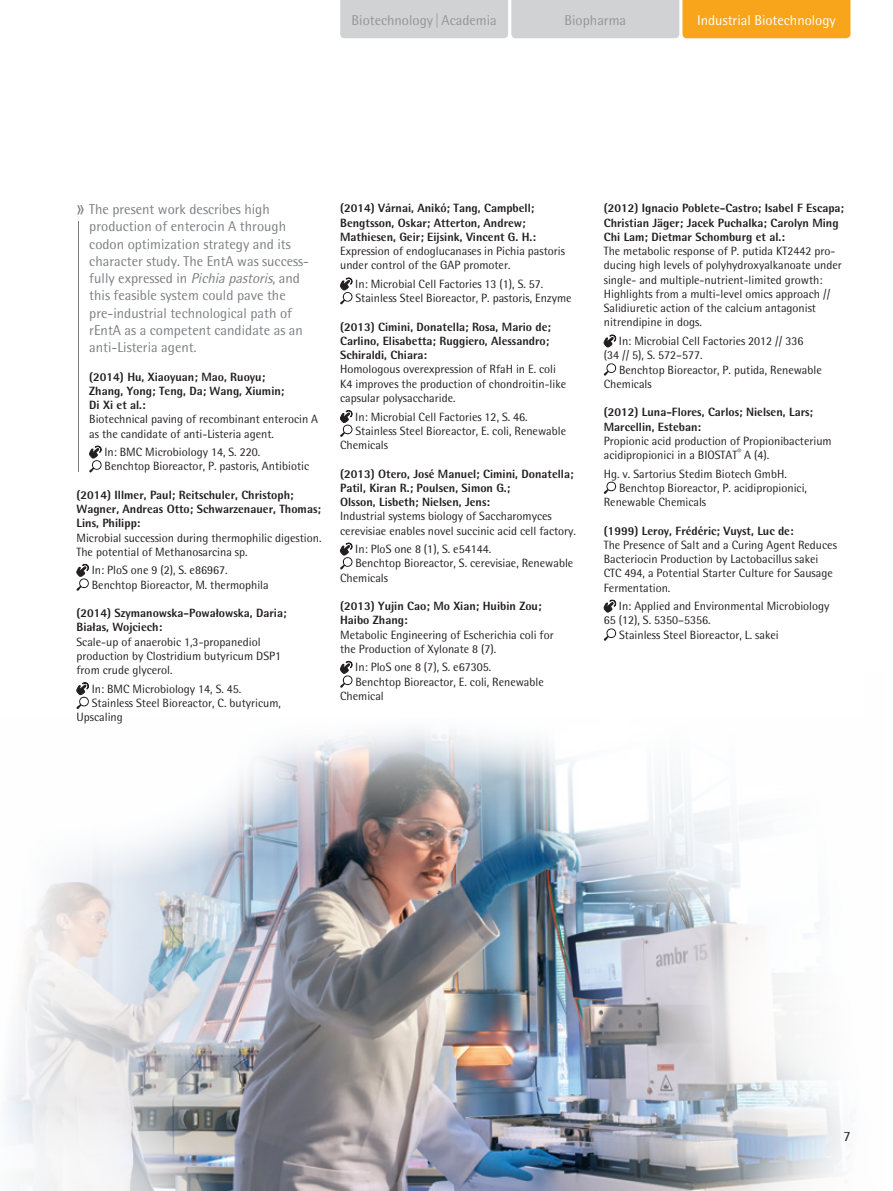
<style>
.page{position:relative;width:893px;height:1191px;background:#fff}
.page>*{position:absolute;margin:0;border:0;box-sizing:border-box;transform-origin:0 0}
.t1{font:14.25px/17.2px "Sartorius Rotis Sans 2013";color:#7c7e81}
.t2{font:14.25px "Sartorius Rotis Sans 2013";color:#939598}
.t3{font:14.25px "Sartorius Rotis Sans 2013";color:#fff}
.t4{font:14.25px "Sartorius Rotis Sans 2013";color:#231f20}
.t5{font:12px/14.2px "Sartorius Rotis Sans 2013";color:#231f20}
.t6{font:800 12px/14.2px "Sartorius Rotis Sans 2013";color:#231f20}
.s1{font-weight:300;font-size:25.65px}
.s2{font-style:italic}
</style>
<div class="page">
<img style="left:11px;top:855px;width:684px;height:336px">
<img style="left:316px;top:768px;width:203px;height:87px">
<svg style="left:11px;top:768px;width:305px;height:116px;fill:#f6f7f9"></svg>
<img style="left:519px;top:800px;width:232px;height:130px">
<svg style="left:368px;top:492px;width:323px;height:308px"></svg>
<svg style="left:5px;top:1080px;width:234px;height:111px"></svg>
<svg style="left:690px;top:869px;width:120px;height:276px;fill:#f7f6f6"></svg>
<svg style="left:695px;top:1072px;width:154px;height:119px"></svg>
<svg style="left:252px;top:492px;width:283px;height:276px"></svg>
<svg style="left:340px;top:277px;width:13px;height:27px"></svg>
<svg style="left:340px;top:410px;width:13px;height:27px"></svg>
<svg style="left:340px;top:542px;width:13px;height:27px"></svg>
<svg style="left:340px;top:660px;width:13px;height:28px"></svg>
<svg style="left:89px;top:445px;width:13px;height:27px"></svg>
<svg style="left:76px;top:563px;width:13px;height:28px"></svg>
<svg style="left:76px;top:682px;width:13px;height:27px"></svg>
<hr style="left:78px;top:221px;width:1px;height:250px;background:#7c7e81">
<svg style="left:603px;top:334px;width:14px;height:14px"></svg>
<svg style="left:604px;top:363px;width:13px;height:13px"></svg>
<svg style="left:604px;top:481px;width:13px;height:13px"></svg>
<svg style="left:603px;top:599px;width:14px;height:14px"></svg>
<svg style="left:604px;top:628px;width:13px;height:13px"></svg>
<svg style="left:340px;top:0;width:510px;height:38px;background:#dec398"></svg>
<p class="t2" style="left:352px;top:11px;width:147px">Biotechnology |Academia</p>
<p class="t2" style="left:565px;top:11px;width:63px">Biopharma</p>
<p class="t3" style="left:697px;top:11px;width:140px">Industrial Biotechnology</p>
<p class="t1" style="left:89px;top:200px;width:219px;text-indent:-13px"><span class="s1">»</span> The present work describes high production of enterocin A through codon optimization strategy and its character study. The EntA was success&shy;fully expressed in <span class="s2">Pichia pastoris</span>, and this feasible system could pave the pre-industrial technological path of rEntA as a competent candidate as an anti-Listeria agent.</p>
<p class="t6" style="left:89px;top:369px;width:197px">(2014) Hu, Xiaoyuan; Mao, Ruoyu;<br>Zhang, Yong; Teng, Da; Wang, Xiumin;<br>Di Xi et al.:</p>
<p class="t5" style="left:89px;top:412px;width:230px">Biotechnical paving of recombinant enterocin A as the candidate of anti-Listeria agent.</p>
<p class="t5" style="left:104px;top:445px;width:206px">In: BMC Microbiology 14, S. 220.<br>Benchtop Bioreactor, P. pastoris, Antibiotic</p>
<p class="t6" style="left:77px;top:487px;width:246px">(2014) Illmer, Paul; Reitschuler, Christoph;<br>Wagner, Andreas Otto; Schwarzenauer, Thomas;<br>Lins, Philipp:</p>
<p class="t5" style="left:77px;top:530px;width:246px">Microbial succession during thermophilic digestion.<br>The potential of Methanosarcina sp.</p>
<p class="t5" style="left:92px;top:563px;width:179px">In: PloS one 9 (2), S. e86967.<br>Benchtop Bioreactor, M. thermophila</p>
<p class="t6" style="left:77px;top:606px;width:212px">(2014) Szymanowska-Powałowska, Daria;<br>Białas, Wojciech:</p>
<p class="t5" style="left:77px;top:634px;width:206px">Scale-up of anaerobic 1,3-propanediol production by Clostridium butyricum DSP1 from crude glycerol.</p>
<p class="t5" style="left:92px;top:681px;width:151px">In: BMC Microbiology 14, S. 45.</p>
<p class="t5" style="left:92px;top:695px;width:191px">Stainless Steel Bioreactor, C. butyricum,</p>
<p class="t5" style="left:77px;top:710px;width:48px">Upscaling</p>
<p class="t6" style="left:340px;top:201px;width:197px">(2014) Várnai, Anikó; Tang, Campbell;<br>Bengtsson, Oskar; Atterton, Andrew;<br>Mathiesen, Geir; Eijsink, Vincent G. H.:</p>
<p class="t5" style="left:340px;top:244px;width:226px">Expression of endoglucanases in Pichia pastoris under control of the GAP promoter.</p>
<p class="t5" style="left:355px;top:277px;width:218px">In: Microbial Cell Factories 13 (1), S. 57.<br>Stainless Steel Bioreactor, P. pastoris, Enzyme</p>
<p class="t6" style="left:340px;top:319px;width:212px">(2013) Cimini, Donatella; Rosa, Mario de;<br>Carlino, Elisabetta; Ruggiero, Alessandro;<br>Schiraldi, Chiara:</p>
<p class="t5" style="left:340px;top:362px;width:227px">Homologous overexpression of RfaH in E. coli<br>K4 improves the production of chondroitin-like capsular polysaccharide.</p>
<p class="t5" style="left:355px;top:409px;width:174px">In: Microbial Cell Factories 12, S. 46.</p>
<p class="t5" style="left:355px;top:423px;width:212px">Stainless Steel Bioreactor, E. coli, Renewable</p>
<p class="t5" style="left:340px;top:438px;width:49px">Chemicals</p>
<p class="t6" style="left:340px;top:466px;width:235px">(2013) Otero, José Manuel; Cimini, Donatella;<br>Patil, Kiran R.; Poulsen, Simon G.;<br>Olsson, Lisbeth; Nielsen, Jens:</p>
<p class="t5" style="left:340px;top:509px;width:237px">Industrial systems biology of Saccharomyces cerevisiae enables novel succinic acid cell factory.</p>
<p class="t5" style="left:355px;top:542px;width:137px">In: PloS one 8 (1), S. e54144.</p>
<p class="t5" style="left:355px;top:556px;width:219px">Benchtop Bioreactor, S. cerevisiae, Renewable</p>
<p class="t5" style="left:340px;top:570px;width:49px">Chemicals</p>
<p class="t6" style="left:340px;top:598px;width:203px">(2013) Yujin Cao; Mo Xian; Huibin Zou;<br>Haibo Zhang:</p>
<p class="t5" style="left:340px;top:627px;width:215px">Metabolic Engineering of Escherichia coli for the Production of Xylonate 8 (7).</p>
<p class="t5" style="left:355px;top:660px;width:137px">In: PloS one 8 (7), S. e67305.</p>
<p class="t5" style="left:355px;top:674px;width:190px">Benchtop Bioreactor, E. coli, Renewable</p>
<p class="t5" style="left:340px;top:688px;width:45px">Chemical</p>
<p class="t6" style="left:604px;top:201px;width:242px">(2012) Ignacio Poblete-Castro; Isabel F Escapa;<br>Christian Jäger; Jacek Puchalka; Carolyn Ming<br>Chi Lam; Dietmar Schomburg et al.:</p>
<p class="t5" style="left:604px;top:244px;width:240px">The metabolic response of P. putida KT2442 pro&shy;ducing high levels of polyhydroxyalkanoate under single- and multiple-nutrient-limited growth:<br>Highlights from a multi-level omics approach // Salidiuretic action of the calcium antagonist nitrendipine in dogs.</p>
<p class="t5" style="left:604px;top:334px;width:201px;text-indent:15px">In: Microbial Cell Factories 2012 // 336 (34 // 5), S. 572–577.</p>
<p class="t5" style="left:604px;top:362px;width:219px;text-indent:15px">Benchtop Bioreactor, P. putida, Renewable<br>Chemicals</p>
<p class="t6" style="left:604px;top:405px;width:211px">(2012) Luna-Flores, Carlos; Nielsen, Lars;<br>Marcellin, Esteban:</p>
<p class="t5" style="left:604px;top:433px;width:229px">Propionic acid production of Propionibacterium acidipropionici in a BIOSTAT<sup>®</sup> A (4).</p>
<p class="t5" style="left:604px;top:466px;width:185px">Hg. v. Sartorius Stedim Biotech GmbH.</p>
<p class="t5" style="left:619px;top:480px;width:189px">Benchtop Bioreactor, P. acidipropionici,</p>
<p class="t5" style="left:604px;top:495px;width:104px">Renewable Chemicals</p>
<p class="t6" style="left:604px;top:523px;width:191px">(1999) Leroy, Frédéric; Vuyst, Luc de:</p>
<p class="t5" style="left:604px;top:537px;width:235px">The Presence of Salt and a Curing Agent Reduces Bacteriocin Production by Lactobacillus sakei CTC 494, a Potential Starter Culture for Sausage Fermentation.</p>
<p class="t5" style="left:619px;top:599px;width:212px">In: Applied and Environmental Microbiology</p>
<p class="t5" style="left:604px;top:613px;width:108px">65 (12), S. 5350–5356.</p>
<p class="t5" style="left:619px;top:627px;width:161px">Stainless Steel Bioreactor, L. sakei</p>
<p class="t4" style="left:843px;top:1128px;width:9px">7</p>
</div>
